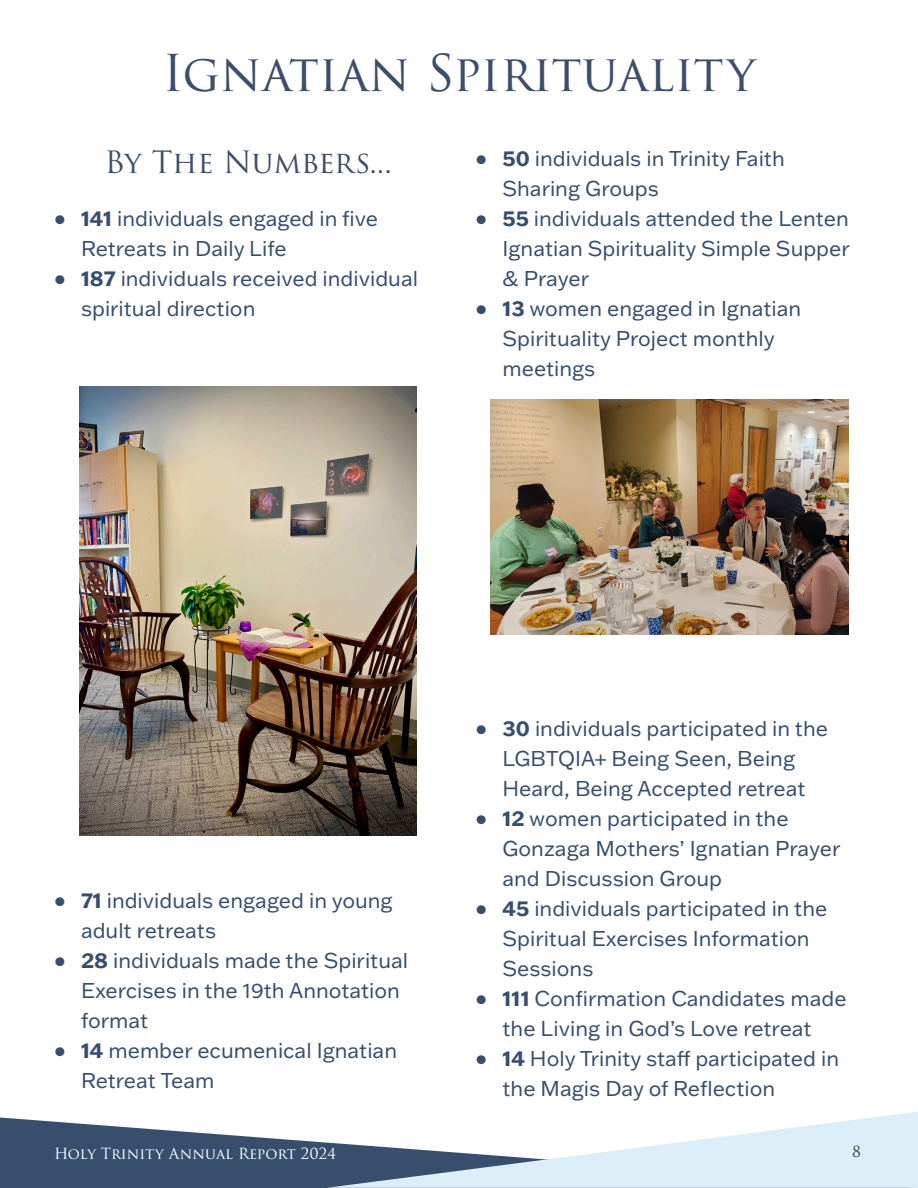
<style>
.page{position:relative;width:918px;height:1188px;background:#fff}
.page>*{position:absolute;margin:0;border:0;box-sizing:border-box;transform-origin:0 0}
.t1{font:49.5px "Trajan Pro 3";color:#3c4e6a}
.t2{font:30px "Trajan Pro 3";letter-spacing:-.01em;color:#3c4e6a}
.t3{font:21px/30px "Franklin Gothic ATF";color:#374f6d}
.t4{font:15px "Trajan Pro 3";letter-spacing:-.005em;color:#fff}
.t5{font:15px "Trajan Pro 3";color:#333}
.s1{font-weight:700}
</style>
<div class="page">
<svg style="left:0;top:1118px;width:327px;height:70px;fill:#374f6d"></svg>
<svg style="left:327px;top:1112px;width:591px;height:76px;fill:#dceff8"></svg>
<img style="left:80px;top:387px;width:337px;height:449px">
<img style="left:491px;top:399px;width:358px;height:235px">
<p class="t1" style="left:162px;top:39px;width:595px">Ignatian Spirituality</p>
<p class="t2" style="left:105px;top:141px;width:289px">By The Numbers...</p>
<p class="t3" style="left:502px;top:143px;width:284px;text-indent:-27px"><span class="s1">• 50</span> individuals in Trinity Faith<br>Sharing Groups</p>
<p class="t3" style="left:502px;top:203px;width:349px;text-align:justify;text-indent:-27px"><span class="s1">• 55</span> individuals attended the Lenten Ignatian Spirituality Simple Supper &amp; Prayer</p>
<p class="t3" style="left:502px;top:293px;width:300px;text-indent:-27px"><span class="s1">• 13</span> women engaged in Ignatian<br>Spirituality Project monthly meetings</p>
<p class="t3" style="left:81px;top:203px;width:299px;text-indent:-27px"><span class="s1">• 141</span> individuals engaged in five<br>Retreats in Daily Life</p>
<p class="t3" style="left:81px;top:263px;width:339px;text-indent:-27px"><span class="s1">• 187</span> individuals received individual spiritual direction</p>
<p class="t3" style="left:81px;top:885px;width:313px;text-indent:-27px"><span class="s1">• 71</span> individuals engaged in young adult retreats</p>
<p class="t3" style="left:81px;top:945px;width:329px;text-indent:-27px"><span class="s1">• 28</span> individuals made the Spiritual<br>Exercises in the 19th Annotation format</p>
<p class="t3" style="left:81px;top:1035px;width:318px;text-indent:-27px"><span class="s1">• 14</span> member ecumenical Ignatian<br>Retreat Team</p>
<p class="t3" style="left:476px;top:713px;width:354px;text-align:center"><span class="s1">• 30</span> individuals participated in the<br>LGBTQIA+ Being Seen, Being<br>Heard, Being Accepted retreat</p>
<p class="t3" style="left:502px;top:803px;width:340px;text-indent:-27px"><span class="s1">• 12</span> women participated in the<br>Gonzaga Mothers’ Ignatian Prayer and Discussion Group</p>
<p class="t3" style="left:502px;top:893px;width:326px;text-indent:-27px"><span class="s1">• 45</span> individuals participated in the<br>Spiritual Exercises Information<br>Sessions</p>
<p class="t3" style="left:476px;top:983px;width:373px;text-align:center"><span class="s1">• 111</span> Confirmation Candidates made the Living in God’s Love retreat</p>
<p class="t3" style="left:502px;top:1043px;width:338px;text-indent:-27px"><span class="s1">• 14</span> Holy Trinity staff participated in the Magis Day of Reflection</p>
<p class="t4" style="left:54px;top:1143px;width:284px">Holy Trinity Annual Report 2024</p>
<p class="t5" style="left:852px;top:1141px;width:10px">8</p>
</div>
